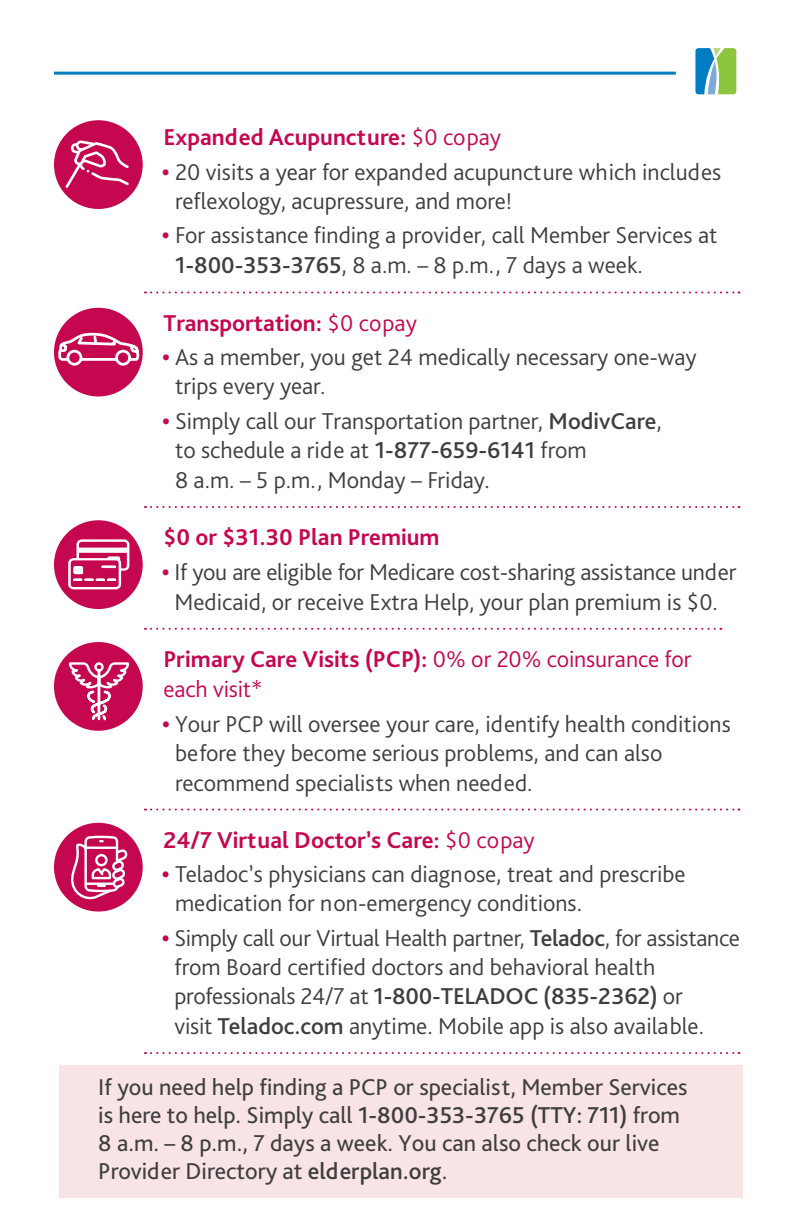
<style>
.page{position:relative;width:792px;height:1224px;background:#fff}
.page>*{position:absolute;margin:0;border:0;box-sizing:border-box;transform-origin:0 0}
.t1{font:300 24px/29.4px "Bliss Pro";color:#3e3e3f}
.t2{font:24px/28px "Bliss Pro";color:#3e3e3f}
.t3{font:700 24px "Bliss Pro";color:#c50750}
.t4{font:300 24px/30px "Bliss Pro";letter-spacing:-.01em;color:#c50750}
.s1{font-weight:300}
.s2{font-weight:700;color:#c50750}
.s3{font-weight:500}
.s4{font-weight:700}
</style>
<div class="page">
<svg style="left:145px;top:292px;width:594px;height:2px"></svg>
<svg style="left:145px;top:506px;width:594px;height:2px"></svg>
<svg style="left:145px;top:628px;width:576px;height:2px"></svg>
<svg style="left:145px;top:809px;width:594px;height:2px"></svg>
<svg style="left:145px;top:1052px;width:594px;height:2px"></svg>
<div style="left:54px;top:120px;width:89px;height:89px;background:#c50750;border-radius:50%"></div>
<svg style="left:65px;top:140px;width:64px;height:48px"></svg>
<div style="left:54px;top:308px;width:89px;height:89px;background:#c50750;border-radius:50%"></div>
<svg style="left:57px;top:331px;width:84px;height:36px"></svg>
<div style="left:54px;top:520px;width:89px;height:89px;background:#c50750;border-radius:50%"></div>
<svg style="left:68px;top:539px;width:61px;height:50px"></svg>
<div style="left:54px;top:642px;width:89px;height:89px;background:#c50750;border-radius:50%"></div>
<svg style="left:68px;top:653px;width:62px;height:68px"></svg>
<div style="left:54px;top:823px;width:89px;height:89px;background:#c50750;border-radius:50%"></div>
<svg style="left:69px;top:834px;width:60px;height:67px"></svg>
<hr style="left:54px;top:72px;width:622px;height:3px;background:#007cc2">
<svg style="left:694px;top:46px;width:44px;height:50px"></svg>
<svg style="left:695px;top:48px;width:41px;height:46px;background:#6db395"></svg>
<div style="left:59px;top:1065px;width:684px;height:133px;background:#f8e4e4"></div>
<h3 class="t3" style="left:163px;top:122px;width:339px">Expanded Acupuncture: <span class="s1">$0 copay</span></h3>
<p class="t1" style="left:175px;top:157px;width:548px;text-indent:-13px"><span class="s2">•</span> 20 visits a year for expanded acupuncture which includes reflexology, acupressure, and more!</p>
<p class="t1" style="left:175px;top:220px;width:544px;line-height:30px;text-indent:-13px"><span class="s2">•</span> For assistance finding a provider, call Member Services at<br><span class="s3">1-800-353-3765</span>, 8 a.m. – 8 p.m., 7 days a week.</p>
<h3 class="t3" style="left:163px;top:308px;width:255px">Transportation: <span class="s1">$0 copay</span></h3>
<p class="t1" style="left:175px;top:342px;width:523px;text-indent:-13px"><span class="s2">•</span> As a member, you get 24 medically necessary one-way trips every year.</p>
<p class="t1" style="left:175px;top:406px;width:488px;text-indent:-13px"><span class="s2">•</span> Simply call our Transportation partner, <span class="s3">ModivCare</span>, to schedule a ride at <span class="s3">1-877-659-6141</span> from<br>8 a.m. – 5 p.m., Monday – Friday.</p>
<h3 class="t3" style="left:163px;top:522px;width:278px">$0 or $31.30 Plan Premium</h3>
<p class="t1" style="left:162px;top:556px;width:576px;line-height:30px;text-align:center"><span class="s2">•</span> If you are eligible for Medicare cost-sharing assistance under<br>Medicaid, or receive Extra Help, your plan premium is $0.</p>
<h3 class="t4" style="left:163px;top:643px;width:529px"><span class="s4">Primary Care Visits (PCP):</span> 0% or 20% coinsurance for each visit*</h3>
<p class="t1" style="left:175px;top:708px;width:557px;text-indent:-13px"><span class="s2">•</span> Your PCP will oversee your care, identify health conditions before they become serious problems, and can also recommend specialists when needed.</p>
<h3 class="t3" style="left:163px;top:825px;width:373px">24/7 Virtual Doctor’s Care: <span class="s1">$0 copay</span></h3>
<p class="t1" style="left:175px;top:859px;width:512px;text-indent:-13px"><span class="s2">•</span> Teladoc’s physicians can diagnose, treat and prescribe medication for non-emergency conditions.</p>
<p class="t1" style="left:175px;top:923px;width:567px;text-indent:-13px"><span class="s2">•</span> Simply call our Virtual Health partner, <span class="s3">Teladoc</span>, for assistance from Board certified doctors and behavioral health professionals 24/7 at <span class="s3">1-800-TELADOC (835-2362)</span> or<br>visit <span class="s3">Teladoc.com</span> anytime. Mobile app is also available.</p>
<p class="t2" style="left:98px;top:1072px;width:591px">If you need help finding a PCP or specialist, Member Services is here to help. Simply call <span class="s3">1-800-353-3765 (TTY: 711)</span> from 8 a.m. – 8 p.m., 7 days a week. You can also check our live Provider Directory at <span class="s3">elderplan.org</span>.</p>
</div>
